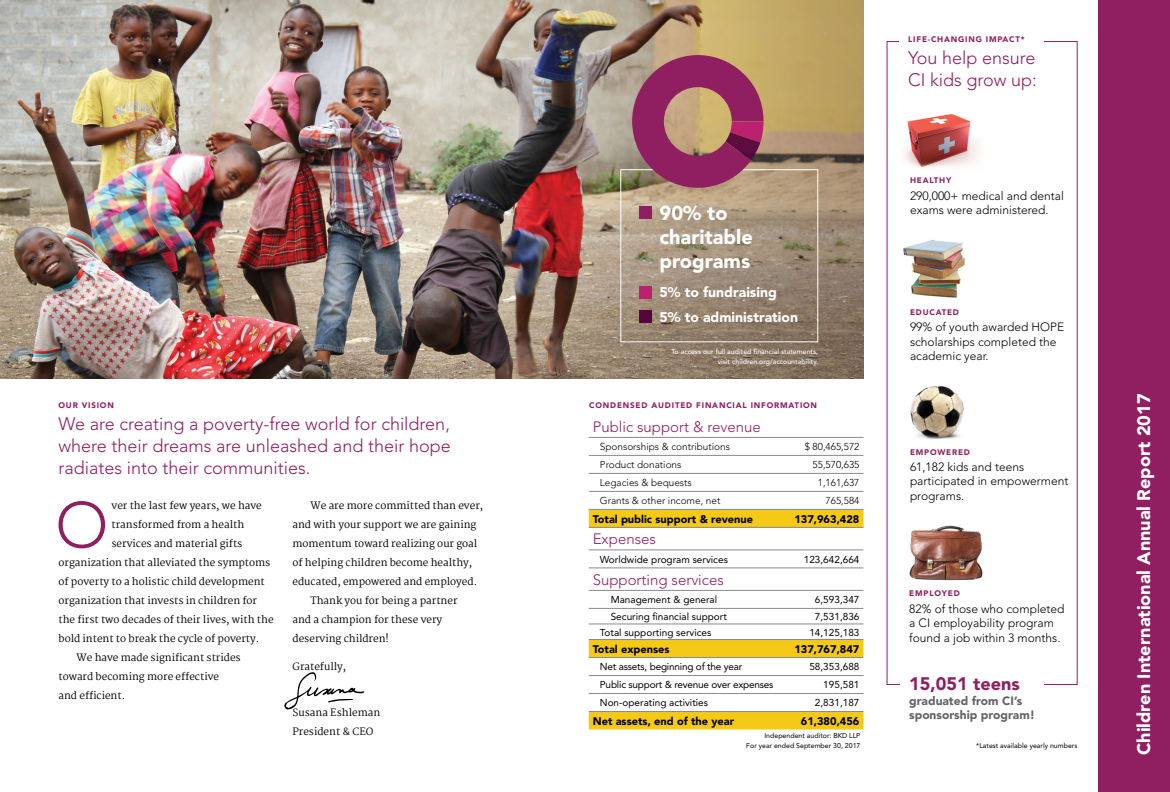
<style>
.page{position:relative;width:1170px;height:792px;background:#fff}
.page>*{position:absolute;margin:0;border:0;box-sizing:border-box;transform-origin:0 0}
.t1{font:300 63.7px "Avenir LT Std";color:#901f61}
.t2{font:900 20px/24px "Avenir LT Std";color:#fff}
.t3{font:300 18px/22px "Avenir LT Std";color:#901f61;text-align:justify}
.t4{font:900 18px "Avenir LT Std";color:#fff}
.t5{font:900 18px "Avenir LT Std";color:#901f61}
.t6{font:300 15px "Avenir LT Std";color:#901f61}
.t7{font:900 14px/24.8px "Avenir LT Std";color:#fff}
.t8{font:300 12px/14.4px "Avenir LT Std";color:#000}
.t9{font:900 12px/14.4px "Avenir LT Std";color:#636466}
.t10{font:900 11px "Avenir LT Std";color:#000}
.t11{font:10px/19px "Martel";color:#000}
.t12{font:10px "Avenir LT Std";color:#000}
.t13{font:300 10px "Avenir LT Std";color:#000}
.t14{font:10px "Avenir LT Std";letter-spacing:-.02em;color:#000}
.t15{font:900 8px "Avenir LT Std";letter-spacing:.1em;color:#901f61}
.t16{font:7px/10px "Avenir LT Std";color:#000;text-align:right}
.t17{font:500 7px/10px "Avenir LT Std";color:#fff;text-align:right}
</style>
<div class="page">
<svg style="left:589px;top:454px;width:274px;height:1px"></svg>
<svg style="left:589px;top:510px;width:274px;height:220px"></svg>
<svg style="left:589px;top:658px;width:274px;height:53px"></svg>
<hr style="left:589px;top:437px;width:200px;height:1px;background:#8a8a8d">
<hr style="left:789px;top:437px;width:74px;height:1px;background:#8a8a8d">
<hr style="left:589px;top:455px;width:200px;height:1px;background:#8a8a8d">
<hr style="left:789px;top:455px;width:74px;height:1px;background:#8a8a8d">
<hr style="left:589px;top:473px;width:200px;height:1px;background:#8a8a8d">
<hr style="left:789px;top:473px;width:74px;height:1px;background:#8a8a8d">
<hr style="left:589px;top:491px;width:200px;height:1px;background:#8a8a8d">
<hr style="left:789px;top:491px;width:74px;height:1px;background:#8a8a8d">
<hr style="left:589px;top:509px;width:200px;height:1px;background:#8a8a8d">
<hr style="left:789px;top:509px;width:74px;height:1px;background:#8a8a8d">
<hr style="left:589px;top:527px;width:200px;height:1px;background:#8a8a8d">
<hr style="left:789px;top:527px;width:74px;height:1px;background:#8a8a8d">
<hr style="left:589px;top:550px;width:200px;height:1px;background:#8a8a8d">
<hr style="left:789px;top:550px;width:74px;height:1px;background:#8a8a8d">
<hr style="left:589px;top:568px;width:200px;height:1px;background:#8a8a8d">
<hr style="left:789px;top:568px;width:74px;height:1px;background:#8a8a8d">
<hr style="left:589px;top:590px;width:200px;height:1px;background:#8a8a8d">
<hr style="left:789px;top:590px;width:74px;height:1px;background:#8a8a8d">
<hr style="left:589px;top:608px;width:200px;height:1px;background:#8a8a8d">
<hr style="left:789px;top:608px;width:74px;height:1px;background:#8a8a8d">
<hr style="left:589px;top:624px;width:200px;height:1px;background:#8a8a8d">
<hr style="left:789px;top:624px;width:74px;height:1px;background:#8a8a8d">
<hr style="left:589px;top:639px;width:200px;height:1px;background:#8a8a8d">
<hr style="left:789px;top:639px;width:74px;height:1px;background:#8a8a8d">
<hr style="left:589px;top:657px;width:200px;height:1px;background:#8a8a8d">
<hr style="left:789px;top:657px;width:74px;height:1px;background:#8a8a8d">
<hr style="left:589px;top:675px;width:200px;height:1px;background:#8a8a8d">
<hr style="left:789px;top:675px;width:74px;height:1px;background:#8a8a8d">
<hr style="left:589px;top:693px;width:200px;height:1px;background:#8a8a8d">
<hr style="left:789px;top:693px;width:74px;height:1px;background:#8a8a8d">
<hr style="left:589px;top:711px;width:200px;height:1px;background:#8a8a8d">
<hr style="left:789px;top:711px;width:74px;height:1px;background:#8a8a8d">
<img style="left:904px;top:114px;width:76px;height:54px">
<img style="left:903px;top:240px;width:62px;height:58px">
<img style="left:910px;top:385px;width:54px;height:54px">
<img style="left:909px;top:525px;width:74px;height:56px">
<div style="left:1098px;top:0;width:72px;height:792px;background:#901f61"></div>
<svg style="left:284px;top:672px;width:80px;height:38px"></svg>
<img style="left:0;top:0;width:863px;height:379px">
<div style="left:639px;top:207px;width:13px;height:12px;background:#901f61"></div>
<div style="left:639px;top:286px;width:13px;height:13px;background:#bc2170"></div>
<div style="left:639px;top:310px;width:13px;height:13px;background:#56053d"></div>
<div style="left:620px;top:169px;width:198px;height:173px;border:1px solid #fff"></div>
<svg style="left:632px;top:55px;width:132px;height:133px;background:#a2576a"></svg>
<p class="t15" style="left:58px;top:400px;width:57px">OUR VISION</p>
<h3 class="t3" style="left:58px;top:413px;width:394px">We are creating a poverty-free world for children, where their dreams are unleashed and their hope radiates into their communities.</h3>
<h1 class="t1" style="left:55px;top:488px;width:55px">O</h1>
<p class="t11" style="left:112px;top:496px;width:152px">ver the last few years, we have</p>
<p class="t11" style="left:112px;top:515px;width:134px">transformed from a health</p>
<p class="t11" style="left:112px;top:534px;width:132px">services and material gifts</p>
<p class="t11" style="left:59px;top:553px;width:213px">organization that alleviated the symptoms</p>
<p class="t11" style="left:59px;top:572px;width:208px">of poverty to a holistic child development</p>
<p class="t11" style="left:59px;top:591px;width:200px">organization that invests in children for</p>
<p class="t11" style="left:59px;top:610px;width:217px">the first two decades of their lives, with the</p>
<p class="t11" style="left:59px;top:629px;width:202px">bold intent to break the cycle of poverty.</p>
<p class="t11" style="left:77px;top:648px;width:166px">We have made significant strides</p>
<p class="t11" style="left:59px;top:667px;width:162px">toward becoming more effective</p>
<p class="t11" style="left:59px;top:686px;width:68px">and efficient.</p>
<p class="t11" style="left:311px;top:496px;width:174px">We are more committed than ever,</p>
<p class="t11" style="left:293px;top:515px;width:185px">and with your support we are gaining</p>
<p class="t11" style="left:293px;top:534px;width:186px">momentum toward realizing our goal</p>
<p class="t11" style="left:293px;top:553px;width:181px">of helping children become healthy,</p>
<p class="t11" style="left:293px;top:572px;width:186px">educated, empowered and employed.</p>
<p class="t11" style="left:311px;top:591px;width:149px">Thank you for being a partner</p>
<p class="t11" style="left:293px;top:610px;width:151px">and a champion for these very</p>
<p class="t11" style="left:293px;top:629px;width:98px">deserving children!</p>
<p class="t11" style="left:293px;top:657px;width:55px">Gratefully,</p>
<p class="t11" style="left:293px;top:703px;width:89px">Susana Eshleman<br>President &amp; CEO</p>
<h2 class="t2" style="left:660px;top:201px;width:95px">90% to charitable programs</h2>
<h3 class="t7" style="left:660px;top:280px;width:140px">5% to fundraising<br>5% to administration</h3>
<p class="t17" style="left:671px;top:347px;width:148px">To access our full audited financial statements, visit children.org/accountability.</p>
<p class="t15" style="left:589px;top:400px;width:230px">CONDENSED AUDITED FINANCIAL INFORMATION</p>
<h3 class="t6" style="left:593px;top:418px;width:170px">Public support &amp; revenue</h3>
<p class="t13" style="left:600px;top:441px;width:132px">Sponsorships &amp; contributions</p>
<p class="t13" style="left:805px;top:441px;width:56px">$ 80,465,572</p>
<p class="t13" style="left:600px;top:459px;width:83px">Product donations</p>
<p class="t13" style="left:813px;top:459px;width:48px">55,570,635</p>
<p class="t13" style="left:600px;top:477px;width:93px">Legacies &amp; bequests</p>
<p class="t13" style="left:818px;top:477px;width:43px">1,161,637</p>
<p class="t13" style="left:600px;top:495px;width:122px">Grants &amp; other income, net</p>
<p class="t13" style="left:826px;top:495px;width:35px">765,584</p>
<p class="t10" style="left:593px;top:512px;width:162px">Total public support &amp; revenue</p>
<p class="t10" style="left:794px;top:512px;width:67px">137,963,428</p>
<h3 class="t6" style="left:593px;top:530px;width:65px">Expenses</h3>
<p class="t12" style="left:600px;top:553px;width:129px">Worldwide program services</p>
<p class="t12" style="left:804px;top:553px;width:57px">123,642,664</p>
<h3 class="t6" style="left:593px;top:571px;width:133px">Supporting services</h3>
<p class="t12" style="left:611px;top:594px;width:108px">Management &amp; general</p>
<p class="t12" style="left:815px;top:594px;width:46px">6,593,347</p>
<p class="t12" style="left:611px;top:611px;width:118px">Securing financial support</p>
<p class="t12" style="left:815px;top:611px;width:46px">7,531,836</p>
<p class="t12" style="left:600px;top:626px;width:113px">Total supporting services</p>
<p class="t12" style="left:809px;top:626px;width:52px">14,125,183</p>
<p class="t10" style="left:593px;top:642px;width:78px">Total expenses</p>
<p class="t10" style="left:794px;top:642px;width:67px">137,767,847</p>
<p class="t14" style="left:600px;top:661px;width:144px">Net assets, beginning of the year</p>
<p class="t12" style="left:809px;top:661px;width:52px">58,353,688</p>
<p class="t14" style="left:600px;top:679px;width:175px">Public support &amp; revenue over expenses</p>
<p class="t12" style="left:823px;top:679px;width:38px">195,581</p>
<p class="t12" style="left:600px;top:697px;width:110px">Non-operating activities</p>
<p class="t12" style="left:815px;top:697px;width:46px">2,831,187</p>
<p class="t10" style="left:593px;top:714px;width:143px">Net assets, end of the year</p>
<p class="t10" style="left:801px;top:714px;width:60px">61,380,456</p>
<p class="t15" style="left:908px;top:35px;width:118px">LIFE-CHANGING IMPACT*</p>
<h3 class="t3" style="left:908px;top:47px;width:130px">You help ensure<br>CI kids grow up:</h3>
<p class="t15" style="left:910px;top:176px;width:43px">HEALTHY</p>
<p class="t8" style="left:910px;top:188px;width:155px">290,000+ medical and dental exams were administered.</p>
<p class="t15" style="left:910px;top:307px;width:51px">EDUCATED</p>
<p class="t8" style="left:910px;top:320px;width:156px">99% of youth awarded HOPE scholarships completed the academic year.</p>
<p class="t15" style="left:910px;top:447px;width:62px">EMPOWERED</p>
<p class="t8" style="left:910px;top:460px;width:160px">61,182 kids and teens participated in empowerment programs.</p>
<p class="t15" style="left:909px;top:589px;width:52px">EMPLOYED</p>
<p class="t8" style="left:909px;top:602px;width:157px">82% of those who completed a CI employability program found a job within 3 months.</p>
<h3 class="t5" style="left:909px;top:673px;width:112px">15,051 teens</h3>
<p class="t9" style="left:909px;top:693px;width:127px">graduated from CI’s sponsorship program!</p>
<p class="t16" style="left:746px;top:730px;width:116px">Independent auditor: BKD LLP<br>For year ended September 30, 2017</p>
<p class="t16" style="left:976px;top:740px;width:103px">*Latest available yearly numbers</p>
<h3 class="t4" style="left:1133px;top:755px;width:363px;rotate:-90deg">Children International Annual Report 2017</h3>
</div>
